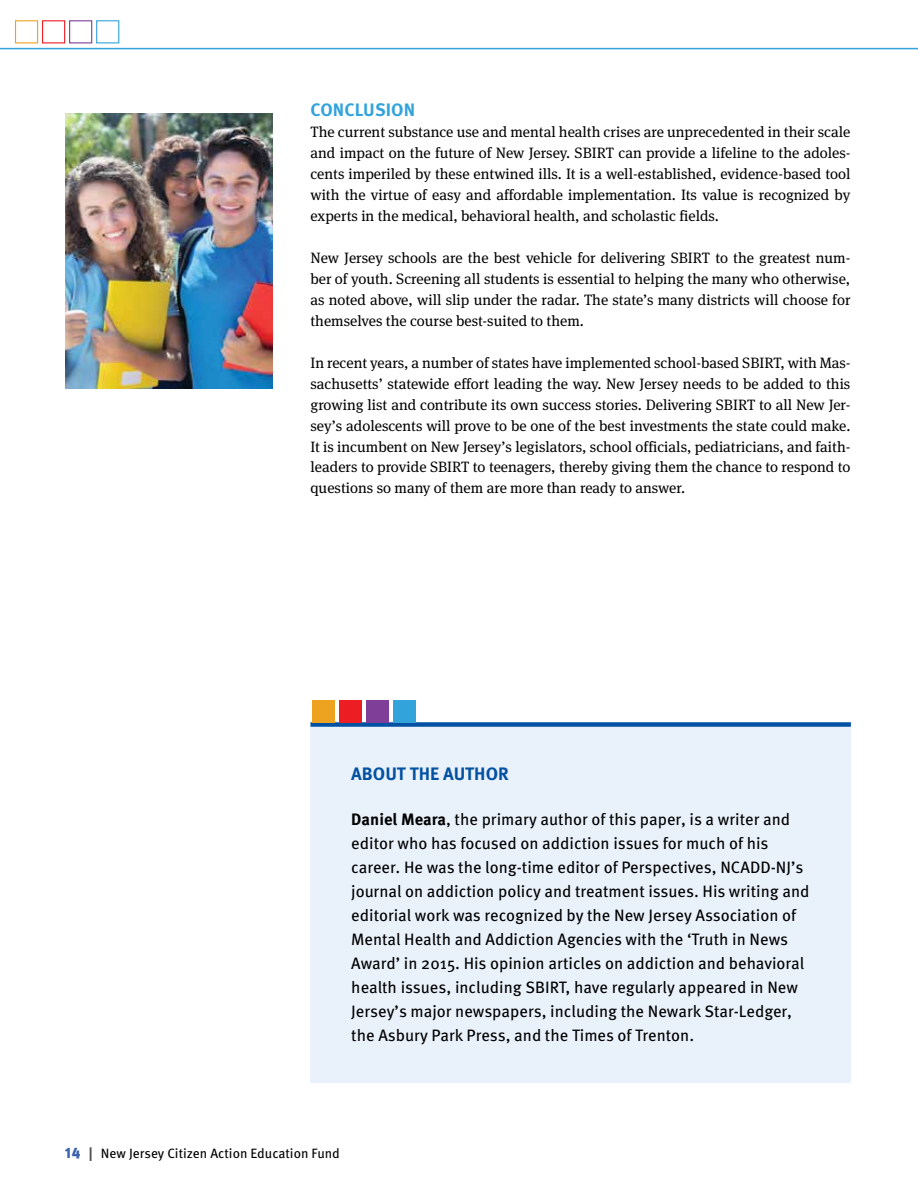
<style>
.page{position:relative;width:918px;height:1188px;background:#fff}
.page>*{position:absolute;margin:0;border:0;box-sizing:border-box;transform-origin:0 0}
.t1{font:700 18px "Meta OT";color:#0251a3}
.t2{font:700 18px "Meta OT";letter-spacing:.01em;color:#33a3dc}
.t3{font:16.5px/24px "Meta OT";color:#000}
.t4{font:15px/21px "Meta Serif OT";color:#000;text-align:justify}
.t5{font:13.5px "Meta OT";color:#000}
.s1{font-weight:700}
.s2{font-weight:900;font-size:15px;color:#3b61ad}
.s3{font-weight:700;font-size:14.1px;color:#4d4d4f}
</style>
<div class="page">
<div style="left:15px;top:20px;width:23px;height:23px;border:1px solid #eea320"></div>
<div style="left:42px;top:20px;width:23px;height:23px;border:1px solid #ed1d24"></div>
<div style="left:69px;top:20px;width:23px;height:23px;border:1px solid #7f3f98"></div>
<div style="left:96px;top:20px;width:23px;height:23px;border:1px solid #33a3dc"></div>
<div style="left:310px;top:724px;width:541px;height:359px;background:#e9f1fa"></div>
<img style="left:65px;top:114px;width:207px;height:274px">
<div style="left:310px;top:722px;width:541px;height:5px;background:#0251a3"></div>
<div style="left:313px;top:700px;width:22px;height:22px;background:#eea320"></div>
<div style="left:340px;top:700px;width:22px;height:22px;background:#ed1d24"></div>
<div style="left:367px;top:700px;width:22px;height:22px;background:#7f3f98"></div>
<div style="left:394px;top:700px;width:22px;height:22px;background:#33a3dc"></div>
<hr style="left:0;top:48px;width:918px;height:1px;background:#33a3dc">
<p class="t2" style="left:311px;top:99px;width:106px">CONCLUSION</p>
<p class="t4" style="left:310px;top:121px;width:541px">The current substance use and mental health crises are unprecedented in their scale and impact on the future of New Jersey. SBIRT can provide a lifeline to the adoles&shy;cents imperiled by these entwined ills. It is a well-established, evidence-based tool with the virtue of easy and affordable implementation. Its value is recognized by experts in the medical, behavioral health, and scholastic fields.</p>
<p class="t4" style="left:310px;top:247px;width:541px">New Jersey schools are the best vehicle for delivering SBIRT to the greatest num&shy;ber of youth. Screening all students is essential to helping the many who otherwise, as noted above, will slip under the radar. The state’s many districts will choose for themselves the course best-suited to them.</p>
<p class="t4" style="left:310px;top:352px;width:541px">In recent years, a number of states have implemented school-based SBIRT, with Mas&shy;sachusetts’ statewide effort leading the way. New Jersey needs to be added to this growing list and contribute its own success stories. Delivering SBIRT to all New Jer&shy;sey’s adolescents will prove to be one of the best investments the state could make.<br>It is incumbent on New Jersey’s legislators, school officials, pediatricians, and faith&shy;leaders to provide SBIRT to teenagers, thereby giving them the chance to respond to questions so many of them are more than ready to answer.</p>
<p class="t1" style="left:351px;top:763px;width:159px">ABOUT THE AUTHOR</p>
<p class="t3" style="left:351px;top:807px;width:460px"><span class="s1">Daniel Meara</span>, the primary author of this paper, is a writer and editor who has focused on addiction issues for much of his career. He was the long-time editor of Perspectives, NCADD-NJ’s journal on addiction policy and treatment issues. His writing and editorial work was recognized by the New Jersey Association of Mental Health and Addiction Agencies with the ‘Truth in News Award’ in 2015. His opinion articles on addiction and behavioral health issues, including SBIRT, have regularly appeared in New Jersey’s major newspapers, including the Newark Star-Ledger, the Asbury Park Press, and the Times of Trenton.</p>
<p class="t5" style="left:65px;top:1146px;width:276px"><span class="s2">14</span> <span class="s3">|</span> New Jersey Citizen Action Education Fund</p>
</div>
